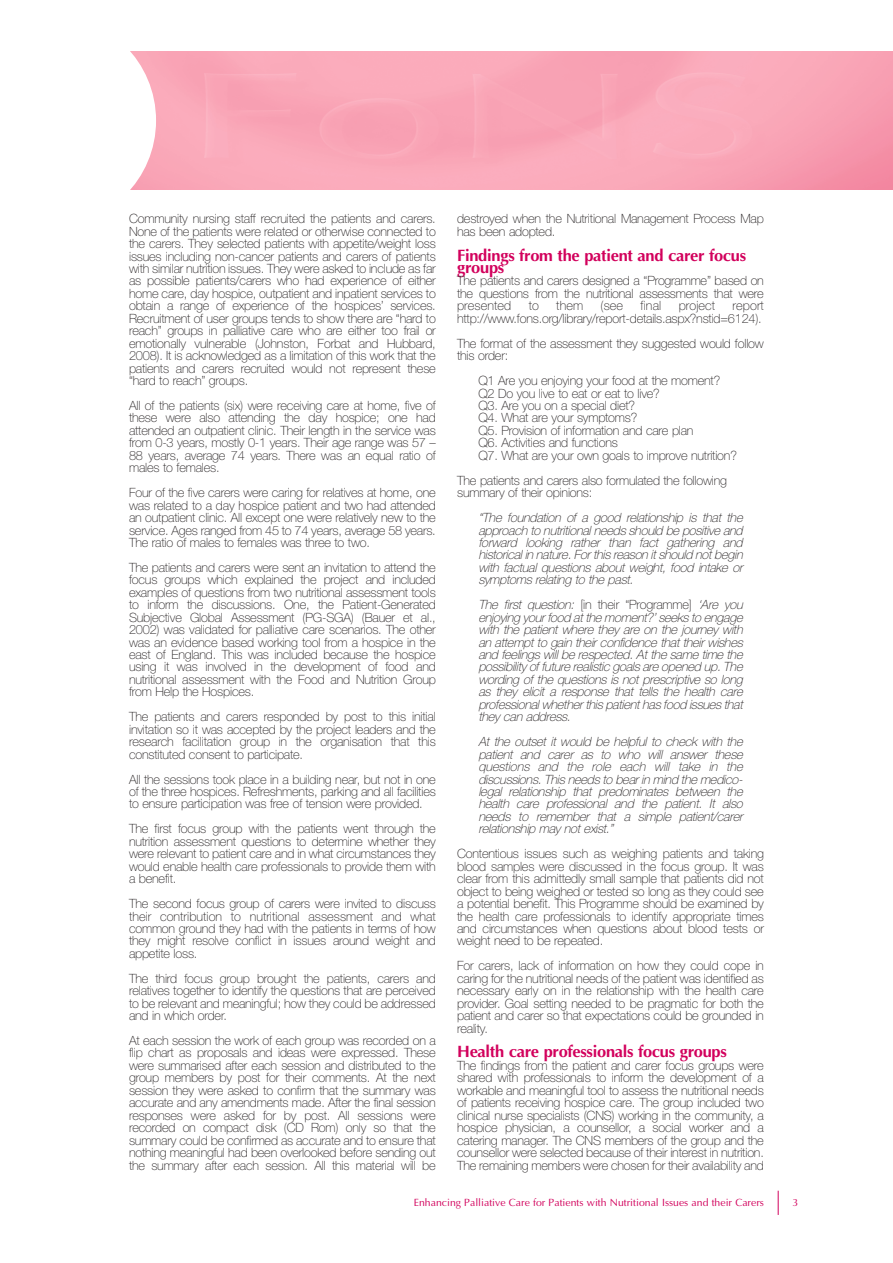
<style>
.page{position:relative;width:893px;height:1263px;background:#fff}
.page>*{position:absolute;margin:0;border:0;box-sizing:border-box;transform-origin:0 0}
.t1{font:700 16.5px/12.5px "Optima";letter-spacing:-.015em;color:#d2005c}
.t2{font:100 12.75px/12.5px "Helvetica Neue";letter-spacing:-.015em;color:#231f20;text-align:justify}
.t3{font:italic 100 12.75px/12.5px "Helvetica Neue";letter-spacing:-.015em;color:#231f20;text-align:justify}
.t4{font:100 12.75px "Helvetica Neue";letter-spacing:.005em;color:#231f20}
.t5{font:10.5px "Optima";color:#d2005c}
.s1{font-style:normal}
</style>
<div class="page">
<svg style="left:130px;top:51px;width:26px;height:139px"></svg>
<svg style="left:778px;top:1191px;width:1px;height:24px"></svg>
<p class="t2" style="left:129px;top:214px;width:308px">Community nursing staff recruited the patients and carers.<br>None of the patients were related or otherwise connected to the carers. They selected patients with appetite/weight loss issues including non-cancer patients and carers of patients with similar nutrition issues. They were asked to include as far as possible patients/carers who had experience of either home care, day hospice, outpatient and inpatient services to obtain a range of experience of the hospices’ services.<br>Recruitment of user groups tends to show there are “hard to reach” groups in palliative care who are either too frail or emotionally vulnerable (Johnston, Forbat and Hubbard, 2008). It is acknowledged as a limitation of this work that the patients and carers recruited would not represent these “hard to reach” groups.</p>
<p class="t2" style="left:129px;top:400px;width:308px">All of the patients (six) were receiving care at home, five of these were also attending the day hospice; one had attended an outpatient clinic. Their length in the service was from 0-3 years, mostly 0-1 years. Their age range was 57 – 88 years, average 74 years. There was an equal ratio of males to females.</p>
<p class="t2" style="left:129px;top:487px;width:308px">Four of the five carers were caring for relatives at home, one was related to a day hospice patient and two had attended an outpatient clinic. All except one were relatively new to the service. Ages ranged from 45 to 74 years, average 58 years.<br>The ratio of males to females was three to two.</p>
<p class="t2" style="left:129px;top:562px;width:308px">The patients and carers were sent an invitation to attend the focus groups which explained the project and included examples of questions from two nutritional assessment tools to inform the discussions. One, the Patient-Generated Subjective Global Assessment (PG-SGA) (Bauer et al., 2002) was validated for palliative care scenarios. The other was an evidence based working tool from a hospice in the east of England. This was included because the hospice using it was involved in the development of food and nutritional assessment with the Food and Nutrition Group from Help the Hospices.</p>
<p class="t2" style="left:129px;top:712px;width:308px">The patients and carers responded by post to this initial invitation so it was accepted by the project leaders and the research facilitation group in the organisation that this constituted consent to participate.</p>
<p class="t2" style="left:129px;top:774px;width:308px">All the sessions took place in a building near, but not in one of the three hospices. Refreshments, parking and all facilities to ensure participation was free of tension were provided.</p>
<p class="t2" style="left:129px;top:824px;width:308px">The first focus group with the patients went through the nutrition assessment questions to determine whether they were relevant to patient care and in what circumstances they would enable health care professionals to provide them with a benefit.</p>
<p class="t2" style="left:129px;top:898px;width:308px">The second focus group of carers were invited to discuss their contribution to nutritional assessment and what common ground they had with the patients in terms of how they might resolve conflict in issues around weight and appetite loss.</p>
<p class="t2" style="left:129px;top:973px;width:308px">The third focus group brought the patients, carers and relatives together to identify the questions that are perceived to be relevant and meaningful; how they could be addressed and in which order.</p>
<p class="t2" style="left:129px;top:1035px;width:308px">At each session the work of each group was recorded on a flip chart as proposals and ideas were expressed. These were summarised after each session and distributed to the group members by post for their comments. At the next session they were asked to confirm that the summary was accurate and any amendments made. After the final session responses were asked for by post. All sessions were recorded on compact disk (CD Rom) only so that the summary could be confirmed as accurate and to ensure that nothing meaningful had been overlooked before sending out the summary after each session. All this material will be</p>
<p class="t2" style="left:457px;top:214px;width:308px">destroyed when the Nutritional Management Process Map has been adopted.</p>
<p class="t1" style="left:457px;top:249px;width:291px">Findings from the patient and carer focus groups</p>
<p class="t2" style="left:457px;top:276px;width:308px">The patients and carers designed a “Programme” based on the questions from the nutritional assessments that were presented</p>
<p class="t2" style="left:529px;top:301px;width:12px">to</p>
<p class="t2" style="left:556px;top:301px;width:28px">them</p>
<p class="t2" style="left:601px;top:301px;width:24px">(see</p>
<p class="t2" style="left:641px;top:301px;width:22px">final</p>
<p class="t4" style="left:679px;top:301px;width:38px">project</p>
<p class="t2" style="left:457px;top:301px;width:308px;text-align:right">report http://www.fons.org/library/report-details.aspx?nstid=6124).</p>
<p class="t2" style="left:457px;top:338px;width:308px">The format of the assessment they suggested would follow this order:</p>
<p class="t2" style="left:478px;top:375px;width:260px;text-align:left">Q1 Are you enjoying your food at the moment?<br>Q2 Do you live to eat or eat to live?<br>Q3. Are you on a special diet?<br>Q4. What are your symptoms?<br>Q5. Provision of information and care plan<br>Q6. Activities and functions<br>Q7. What are your own goals to improve nutrition?</p>
<p class="t2" style="left:457px;top:475px;width:271px">The patients and carers also formulated the following summary of their opinions:</p>
<p class="t3" style="left:478px;top:512px;width:268px">“The foundation of a good relationship is that the approach to nutritional needs should be positive and forward looking rather than fact gathering and historical in nature. For this reason it should not begin with factual questions about weight, food intake or symptoms relating to the past.</p>
<p class="t3" style="left:478px;top:600px;width:268px">The first question: <span class="s1">[in their “Programme]</span> ‘Are you enjoying your food at the moment?’ seeks to engage with the patient where they are on the journey with an attempt to gain their confidence that their wishes and feelings will be respected. At the same time the possibility of future realistic goals are opened up. The wording of the questions is not prescriptive so long as they elicit a response that tells the health care professional whether this patient has food issues that they can address.</p>
<p class="t3" style="left:478px;top:736px;width:268px">At the outset it would be helpful to check with the patient and carer as to who will answer these questions and the role each will take in the discussions. This needs to bear in mind the medico&shy;legal relationship that predominates between the health care professional and the patient. It also needs to remember that a simple patient/carer relationship may not exist.”</p>
<p class="t2" style="left:457px;top:849px;width:308px">Contentious issues such as weighing patients and taking blood samples were discussed in the focus group. It was clear from this admittedly small sample that patients did not object to being weighed or tested so long as they could see a potential benefit. This Programme should be examined by the health care professionals to identify appropriate times and circumstances when questions about blood tests or weight need to be repeated.</p>
<p class="t2" style="left:457px;top:961px;width:308px">For carers, lack of information on how they could cope in caring for the nutritional needs of the patient was identified as necessary early on in the relationship with the health care provider. Goal setting needed to be pragmatic for both the patient and carer so that expectations could be grounded in reality.</p>
<p class="t1" style="left:457px;top:1045px;width:271px">Health care professionals focus groups</p>
<p class="t2" style="left:457px;top:1060px;width:308px">The findings from the patient and carer focus groups were shared with professionals to inform the development of a workable and meaningful tool to assess the nutritional needs of patients receiving hospice care. The group included two clinical nurse specialists (CNS) working in the community, a hospice physician, a counsellor, a social worker and a catering manager. The CNS members of the group and the counsellor were selected because of their interest in nutrition.<br>The remaining members were chosen for their availability and</p>
<p class="t5" style="left:414px;top:1196px;width:352px">Enhancing Palliative Care for Patients with Nutritional Issues and their Carers</p>
<p class="t5" style="left:792px;top:1196px;width:7px">3</p>
</div>
